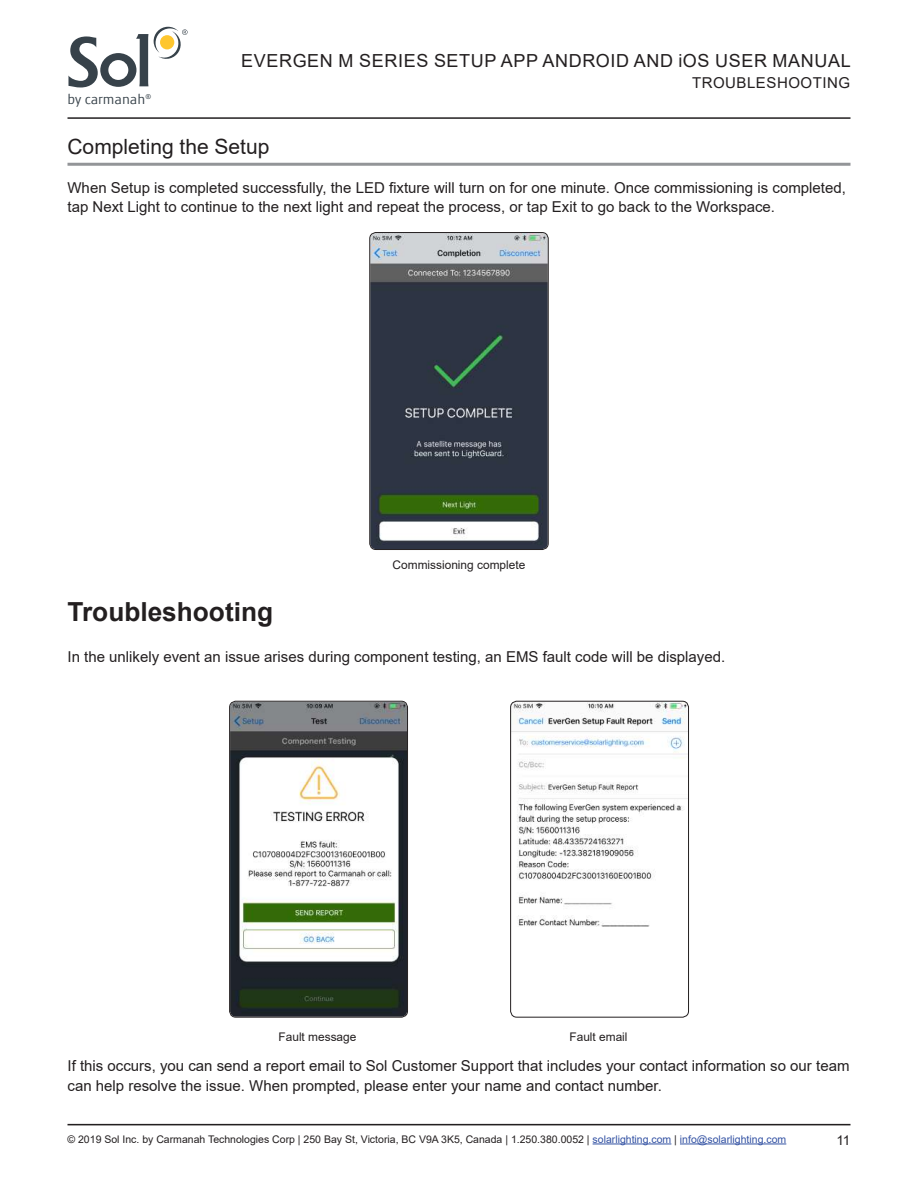
<style>
.page{position:relative;width:918px;height:1188px;background:#fff}
.page>*{position:absolute;margin:0;border:0;box-sizing:border-box;transform-origin:0 0}
.t1{font:700 26.25px "Arial";color:#231f20}
.t2{font:21px "Arial";color:#231f20}
.t3{font:18px "Arial";letter-spacing:.035em;color:#231f20}
.t4{font:15px/19.5px "Arial";color:#231f20}
.t5{font:14.55px "Globale";color:#37424a}
.t6{font:13.5px "Arial";color:#231f20}
.t7{font:11.85px "Arial";color:#231f20}
.t8{font:10.5px "Arial";color:#231f20}
.s1{color:#3251a3}
</style>
<div class="page">
<hr style="left:68px;top:1124px;width:782px;height:1px;background:#231f20">
<hr style="left:68px;top:117px;width:782px;height:2px;background:#231f20">
<svg style="left:68px;top:27px;width:120px;height:61px"></svg>
<hr style="left:593px;top:1144px;width:78px;height:1px;background:#3251a3">
<hr style="left:680px;top:1144px;width:106px;height:1px;background:#3251a3">
<img style="left:371px;top:234px;width:176px;height:314px">
<div style="left:369px;top:232px;width:180px;height:318px;border:1px solid #231f20;border-radius:6px"></div>
<hr style="left:68px;top:163px;width:782px;height:3px;background:#939598">
<img style="left:230px;top:702px;width:177px;height:314px">
<div style="left:229px;top:701px;width:179px;height:317px;border:1px solid #231f20;border-radius:6px"></div>
<img style="left:511px;top:702px;width:177px;height:314px">
<div style="left:510px;top:701px;width:179px;height:317px;border:1px solid #231f20;border-radius:6px"></div>
<p class="t5" style="left:68px;top:91px;width:85px">by carmanah<sup>®</sup></p>
<p class="t3" style="left:241px;top:49px;width:611px">EVERGEN M SERIES SETUP APP ANDROID AND iOS USER MANUAL</p>
<p class="t4" style="left:692px;top:73px;width:22px">Troubles</p>
<p class="t4" style="left:777px;top:73px;width:23px">hooting</p>
<h2 class="t2" style="left:68px;top:132px;width:203px">Completing the Setup</h2>
<p class="t4" style="left:68px;top:178px;width:780px">When Setup is completed successfully, the LED fixture will turn on for one minute. Once commissioning is completed, tap Next Light to continue to the next light and repeat the process, or tap Exit to go back to the Workspace.</p>
<p class="t7" style="left:393px;top:556px;width:134px">Commissioning complete</p>
<h1 class="t1" style="left:68px;top:593px;width:207px">Troubleshooting</h1>
<p class="t4" style="left:68px;top:646px;width:659px">In the unlikely event an issue arises during component testing, an EMS fault code will be displayed.</p>
<p class="t7" style="left:279px;top:1029px;width:79px">Fault message</p>
<p class="t7" style="left:569px;top:1029px;width:60px">Fault email</p>
<p class="t4" style="left:68px;top:1056px;width:784px">If this occurs, you can send a report email to Sol Customer Support that includes your contact information so our team can help resolve the issue. When prompted, please enter your name and contact number.</p>
<p class="t8" style="left:68px;top:1132px;width:720px">© 2019 Sol Inc. by Carmanah Technologies Corp | 250 Bay St, Victoria, BC V9A 3K5, Canada | 1.250.380.0052 | <span class="s1">solarlighting.com</span> | <span class="s1">info@solarlighting.com</span></p>
<p class="t6" style="left:836px;top:1131px;width:16px">11</p>
</div>
